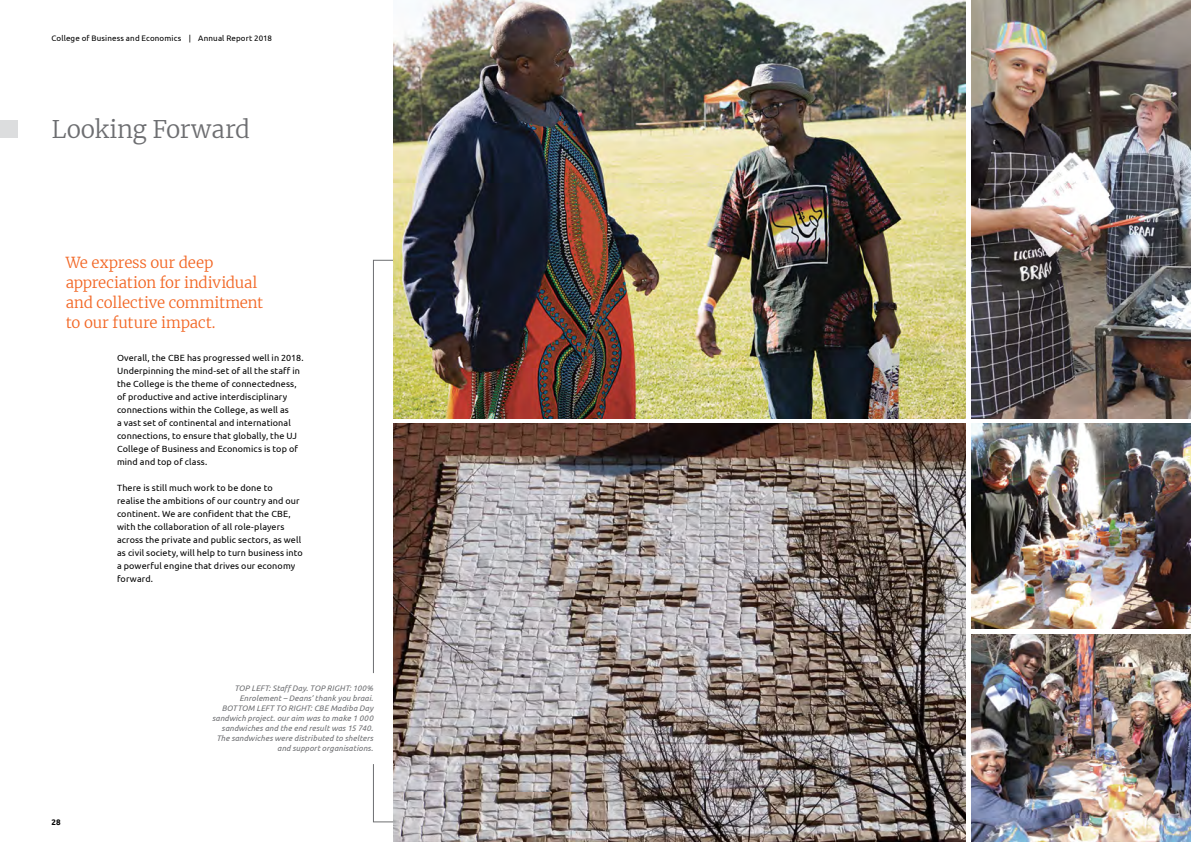
<style>
.page{position:relative;width:1191px;height:842px;background:#fff}
.page>*{position:absolute;margin:0;border:0;box-sizing:border-box;transform-origin:0 0}
.t1{font:300 24px "Merriweather";color:#6d6e71}
.t2{font:300 15px/20px "Merriweather";letter-spacing:-.015em;color:#f26522}
.t3{font:9px/13px "Ubuntu";letter-spacing:.015em;color:#000}
.t4{font:italic 8px/10px "Ubuntu";letter-spacing:.015em;color:#6d6e71;text-align:right}
.t5{font:8px "Ubuntu";letter-spacing:.015em;color:#000}
.t6{font:700 8px "Ubuntu";color:#000}
</style>
<div class="page">
<svg style="left:373px;top:260px;width:42px;height:414px"></svg>
<svg style="left:373px;top:764px;width:20px;height:58px"></svg>
<img style="left:393px;top:0;width:572px;height:418px">
<div style="left:0;top:120px;width:17px;height:17px;background:#dcddde"></div>
<img style="left:971px;top:424px;width:220px;height:205px">
<img style="left:971px;top:634px;width:220px;height:208px">
<img style="left:393px;top:424px;width:572px;height:418px">
<img style="left:971px;top:0;width:220px;height:418px">
<p class="t5" style="left:52px;top:33px;width:222px">College of Business and Economics | Annual Report 2018</p>
<h1 class="t1" style="left:52px;top:112px;width:200px">Looking Forward</h1>
<h2 class="t2" style="left:66px;top:253px;width:199px">We express our deep appreciation for individual and collective commitment to our future impact.</h2>
<p class="t3" style="left:117px;top:351px;width:188px">Overall, the CBE has progressed well in 2018.<br>Underpinning the mind-set of all the staff in the College is the theme of connectedness, of productive and active interdisciplinary connections within the College, as well as<br>a vast set of continental and international connections, to ensure that globally, the UJ College of Business and Economics is top of mind and top of class.</p>
<p class="t3" style="left:117px;top:481px;width:187px">There is still much work to be done to<br>realise the ambitions of our country and our continent. We are confident that the CBE, with the collaboration of all role-players across the private and public sectors, as well as civil society, will help to turn business into a powerful engine that drives our economy forward.</p>
<p class="t6" style="left:52px;top:817px;width:11px">28</p>
<p class="t4" style="left:212px;top:683px;width:162px">TOP LEFT: Staff Day. TOP RIGHT: 100% Enrolement – Deans’ thank you braai.<br>BOTTOM LEFT TO RIGHT: CBE Madiba Day sandwich project. our aim was to make 1 000 sandwiches and the end result was 15 740.<br>The sandwiches were distributed to shelters and support organisations.</p>
</div>
